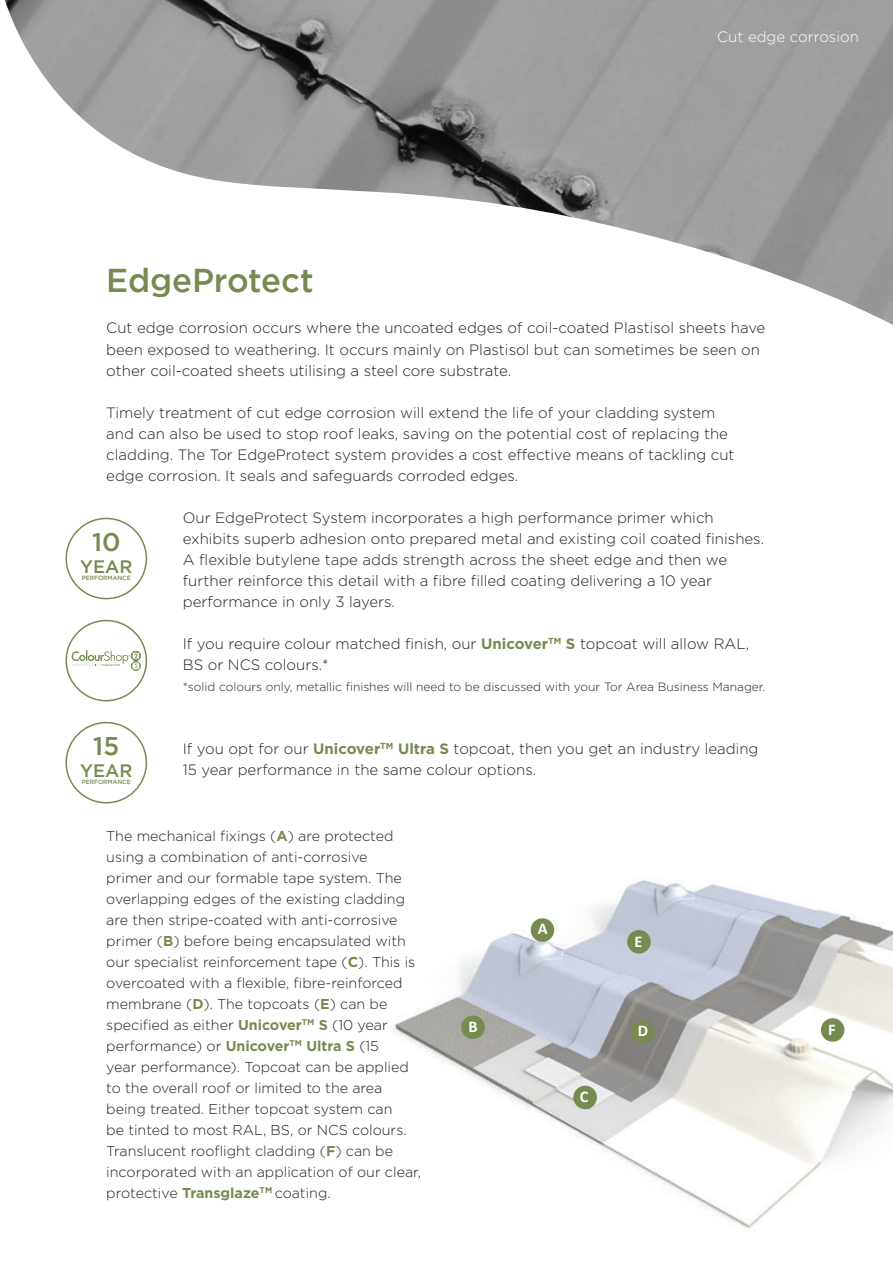
<style>
.page{position:relative;width:893px;height:1263px;background:#fff}
.page>*{position:absolute;margin:0;border:0;box-sizing:border-box;transform-origin:0 0}
.t1{font:500 33px "Gotham";letter-spacing:-.005em;color:#778a50}
.t2{font:500 25.5px "Gotham";color:#778a50}
.t3{font:500 18px "Gotham";color:#778a50}
.t4{font:700 16.35px "Calibri";color:#fff}
.t5{font:300 15px/21px "Gotham";color:#231f20}
.t6{font:300 15px "Gotham";color:#fff}
.t7{font:300 14.25px/21px "Gotham";color:#231f20}
.t8{font:300 12px "Gotham";color:#231f20}
.t9{font:500 6px "Gotham";color:#778a50}
.s1{font-weight:700;color:#778a50}
</style>
<div class="page">
<div style="left:65px;top:518px;width:82px;height:81px;border:2px solid #778a50;border-radius:50%"></div>
<div style="left:65px;top:620px;width:82px;height:81px;border:2px solid #778a50;border-radius:50%"></div>
<svg style="left:72px;top:650px;width:69px;height:21px"></svg>
<div style="left:65px;top:722px;width:82px;height:81px;border:2px solid #778a50;border-radius:50%"></div>
<img style="left:393px;top:880px;width:500px;height:349px">
<div style="left:531px;top:918px;width:23px;height:24px;background:#778a50;border-radius:50%"></div>
<div style="left:461px;top:1015px;width:24px;height:24px;background:#778a50;border-radius:50%"></div>
<div style="left:631px;top:1020px;width:24px;height:23px;background:#778a50;border-radius:50%"></div>
<div style="left:627px;top:930px;width:24px;height:23px;background:#778a50;border-radius:50%"></div>
<div style="left:821px;top:1018px;width:23px;height:24px;background:#778a50;border-radius:50%"></div>
<div style="left:573px;top:1086px;width:24px;height:23px;background:#778a50;border-radius:50%"></div>
<img style="left:5px;top:0;width:888px;height:325px">
<h1 class="t1" style="left:106px;top:261px;width:209px">EdgeProtect</h1>
<p class="t6" style="left:717px;top:29px;width:143px">Cut edge corrosion</p>
<p class="t5" style="left:106px;top:317px;width:661px">Cut edge corrosion occurs where the uncoated edges of coil-coated Plastisol sheets have been exposed to weathering. It occurs mainly on Plastisol but can sometimes be seen on other coil-coated sheets utilising a steel core substrate.</p>
<p class="t5" style="left:106px;top:401px;width:630px">Timely treatment of cut edge corrosion will extend the life of your cladding system and can also be used to stop roof leaks, saving on the potential cost of replacing the cladding. The Tor EdgeProtect system provides a cost effective means of tackling cut edge corrosion. It seals and safeguards corroded edges.</p>
<p class="t5" style="left:183px;top:506px;width:583px">Our EdgeProtect System incorporates a high performance primer which exhibits superb adhesion onto prepared metal and existing coil coated finishes.<br>A flexible butylene tape adds strength across the sheet edge and then we further reinforce this detail with a fibre filled coating delivering a 10 year performance in only 3 layers.</p>
<p class="t5" style="left:183px;top:632px;width:568px">If you require colour matched finish, our <span class="s1">Unicover</span><sup>TM</sup> <span class="s1">S</span> topcoat will allow RAL,<br>BS or NCS colours.*</p>
<p class="t8" style="left:183px;top:680px;width:584px">*solid colours only, metallic finishes will need to be discussed with your Tor Area Business Manager.</p>
<h2 class="t2" style="left:92px;top:528px;width:30px">10</h2>
<p class="t3" style="left:80px;top:556px;width:54px">YEAR</p>
<p class="t9" style="left:82px;top:574px;width:50px">PERFORMANCE</p>
<h2 class="t2" style="left:93px;top:732px;width:27px">15</h2>
<p class="t3" style="left:80px;top:760px;width:54px">YEAR</p>
<p class="t9" style="left:82px;top:778px;width:50px">PERFORMANCE</p>
<p class="t5" style="left:183px;top:737px;width:577px">If you opt for our <span class="s1">Unicover</span><sup>TM</sup> <span class="s1">Ultra S</span> topcoat, then you get an industry leading<br>15 year performance in the same colour options.</p>
<p class="t7" style="left:106px;top:825px;width:316px">The mechanical fixings (<span class="s1">A</span>) are protected using a combination of anti-corrosive<br>primer and our formable tape system. The overlapping edges of the existing cladding are then stripe-coated with anti-corrosive primer (<span class="s1">B</span>) before being encapsulated with our specialist reinforcement tape (<span class="s1">C</span>). This is overcoated with a flexible, fibre-reinforced membrane (<span class="s1">D</span>). The topcoats (<span class="s1">E</span>) can be specified as either <span class="s1">Unicover</span><sup>TM</sup> <span class="s1">S</span> (10 year performance) or <span class="s1">Unicover</span><sup>TM</sup> <span class="s1">Ultra S</span> (15<br>year performance). Topcoat can be applied to the overall roof or limited to the area being treated. Either topcoat system can<br>be tinted to most RAL, BS, or NCS colours.<br>Translucent rooflight cladding (<span class="s1">F</span>) can be incorporated with an application of our clear, protective <span class="s1">Transglaze</span><sup>TM</sup> coating.</p>
<p class="t4" style="left:538px;top:918px;width:11px">A</p>
<p class="t4" style="left:634px;top:931px;width:9px">E</p>
<p class="t4" style="left:469px;top:1016px;width:11px">B</p>
<p class="t4" style="left:638px;top:1020px;width:12px">D</p>
<p class="t4" style="left:580px;top:1086px;width:10px">C</p>
<p class="t4" style="left:828px;top:1019px;width:9px">F</p>
</div>
